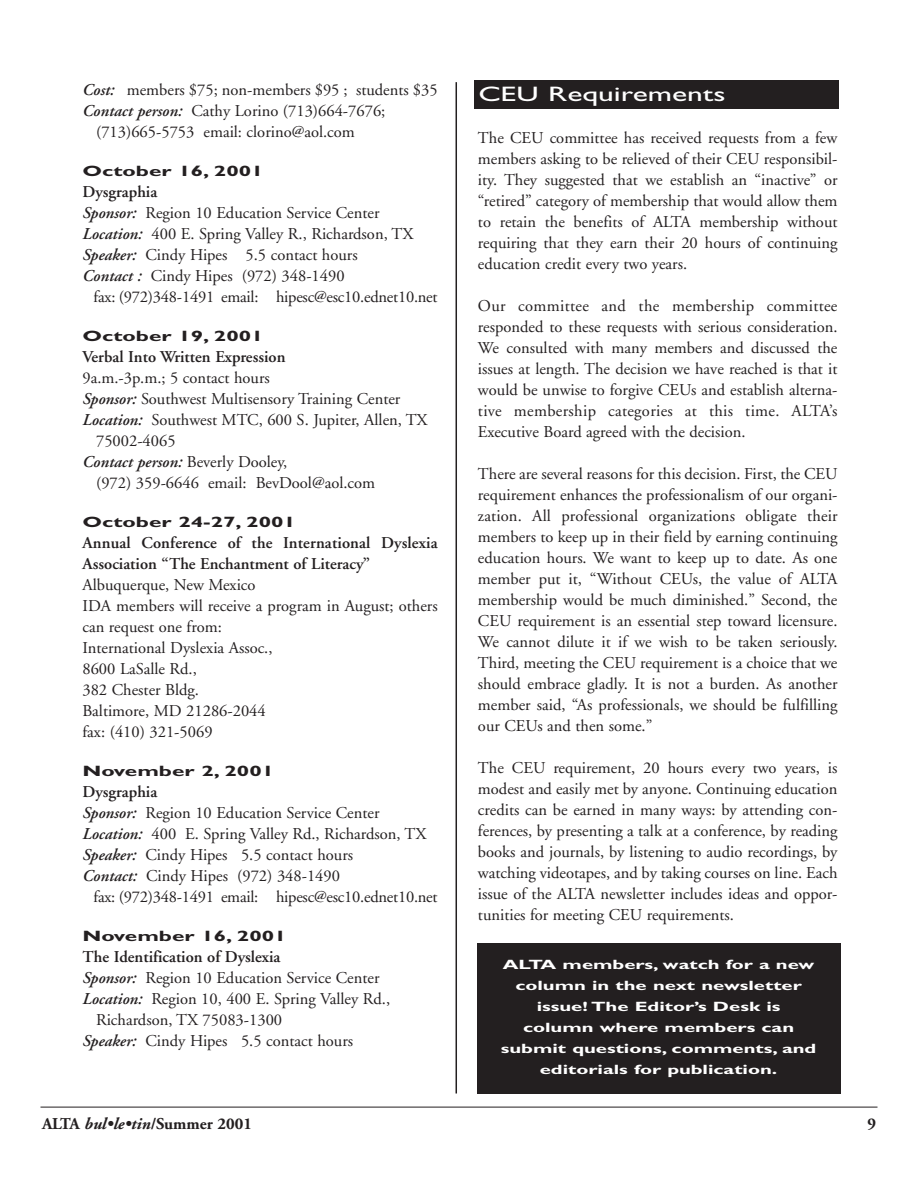
<style>
.page{position:relative;width:918px;height:1188px;background:#fff}
.page>*{position:absolute;margin:0;border:0;box-sizing:border-box;transform-origin:0 0}
.t1{font:21px "Gill Sans";color:#fff;scale:1.5 1}
.t2{font:16.5px/21px "Adobe Garamond";color:#231f20;text-align:justify}
.t3{font:600 16.5px/21px "Adobe Garamond";color:#231f20}
.t4{font:italic 600 16.5px "Adobe Garamond";color:#231f20}
.t5{font:700 16.5px "Adobe Garamond";color:#231f20}
.t6{font:700 15px "Gill Sans";color:#231f20;scale:1.5 1}
.t7{font:700 13.5px/21px "Gill Sans";color:#fff;text-align:center;scale:1.5 1}
.s1{font-weight:600;font-style:italic}
.s2{font-weight:600}
.s3{font-weight:400;font-style:normal}
.s4{font-style:italic}
</style>
<div class="page">
<div style="left:474px;top:80px;width:365px;height:29px;background:#231f20"></div>
<hr style="left:40px;top:1107px;width:838px;height:1px;background:#231f20">
<hr style="left:456px;top:82px;width:1px;height:1012px;background:#231f20">
<div style="left:477px;top:943px;width:363px;height:151px;background:#231f20"></div>
<p class="t2" style="left:83px;top:81px;width:357px"><span class="s1">Cost:</span> members $75; non-members $95 ; students $35</p>
<p class="t2" style="left:83px;top:102px;width:304px"><span class="s1">Contact person:</span> Cathy Lorino (713)664-7676;</p>
<p class="t2" style="left:96px;top:123px;width:260px">(713)665-5753 email: clorino@aol.com</p>
<p class="t6" style="left:82px;top:166px;width:122px">October 16, 2001</p>
<p class="t2" style="left:82px;top:183px;width:332px;text-align:left"><span class="s2">Dysgraphia<br></span><span class="s1">Sponsor:</span> Region 10 Education Service Center <span class="s1">Location:</span> 400 E. Spring Valley R., Richardson, TX <span class="s1">Speaker:</span> Cindy Hipes 5.5 contact hours<br><span class="s1">Contact :</span> Cindy Hipes (972) 348-1490</p>
<p class="t2" style="left:94px;top:288px;width:345px">fax: (972)348-1491 email: hipesc@esc10.ednet10.net</p>
<p class="t6" style="left:82px;top:331px;width:122px">October 19, 2001</p>
<p class="t3" style="left:82px;top:348px;width:204px">Verbal Into Written Expression</p>
<p class="t2" style="left:82px;top:369px;width:189px">9a.m.-3p.m.; 5 contact hours</p>
<p class="t2" style="left:82px;top:390px;width:319px"><span class="s1">Sponsor:</span> Southwest Multisensory Training Center</p>
<p class="t2" style="left:82px;top:411px;width:347px"><span class="s1">Location:</span> Southwest MTC, 600 S. Jupiter, Allen, TX</p>
<p class="t2" style="left:96px;top:432px;width:81px">75002-4065</p>
<p class="t4" style="left:82px;top:455px;width:206px">Contact person: <span class="s3">Beverly Dooley,</span></p>
<p class="t2" style="left:96px;top:474px;width:281px">(972) 359-6646 email: BevDool@aol.com</p>
<p class="t6" style="left:82px;top:517px;width:144px">October 24-27, 2001</p>
<p class="t3" style="left:82px;top:534px;width:357px">Annual Conference of the International Dyslexia<br>Association “The Enchantment of Literacy”</p>
<p class="t2" style="left:82px;top:576px;width:357px;text-align:left">Albuquerque, New Mexico<br>IDA members will receive a program in August; others can request one from:<br>International Dyslexia Assoc.,<br>8600 LaSalle Rd.,<br>382 Chester Bldg.<br>Baltimore, MD 21286-2044<br>fax: (410) 321-5069</p>
<p class="t6" style="left:82px;top:766px;width:129px">November 2, 2001</p>
<p class="t2" style="left:82px;top:783px;width:345px;text-align:left"><span class="s2">Dysgraphia<br></span><span class="s1">Sponsor:</span> Region 10 Education Service Center <span class="s1">Location:</span> 400 E. Spring Valley Rd., Richardson, TX <span class="s1">Speaker:</span> Cindy Hipes 5.5 contact hours<br><span class="s1">Contact:</span> Cindy Hipes (972) 348-1490</p>
<p class="t2" style="left:93px;top:888px;width:346px">fax: (972)348-1491 email: hipesc@esc10.ednet10.net</p>
<p class="t6" style="left:82px;top:931px;width:138px">November 16, 2001</p>
<p class="t3" style="left:82px;top:948px;width:200px">The Identification of Dyslexia</p>
<p class="t2" style="left:82px;top:969px;width:299px"><span class="s1">Sponsor:</span> Region 10 Education Service Center</p>
<p class="t2" style="left:82px;top:990px;width:309px"><span class="s1">Location:</span> Region 10, 400 E. Spring Valley Rd.,</p>
<p class="t2" style="left:96px;top:1011px;width:188px">Richardson, TX 75083-1300</p>
<p class="t2" style="left:82px;top:1032px;width:272px"><span class="s1">Speaker:</span> Cindy Hipes 5.5 contact hours</p>
<p class="t1" style="left:478px;top:86px;width:166px">CEU Requirements</p>
<p class="t2" style="left:478px;top:129px;width:361px">The CEU committee has received requests from a few members asking to be relieved of their CEU responsibil&shy;ity. They suggested that we establish an “inactive” or “retired” category of membership that would allow them to retain the benefits of ALTA membership without requiring that they earn their 20 hours of continuing education credit every two years.</p>
<p class="t2" style="left:478px;top:297px;width:361px">Our committee and the membership committee responded to these requests with serious consideration.<br>We consulted with many members and discussed the issues at length. The decision we have reached is that it would be unwise to forgive CEUs and establish alterna&shy;tive membership categories at this time. ALTA’s Executive Board agreed with the decision.</p>
<p class="t2" style="left:478px;top:465px;width:361px">There are several reasons for this decision. First, the CEU requirement enhances the professionalism of our organi&shy;zation. All professional organizations obligate their members to keep up in their field by earning continuing education hours. We want to keep up to date. As one member put it, “Without CEUs, the value of ALTA membership would be much diminished.” Second, the CEU requirement is an essential step toward licensure.<br>We cannot dilute it if we wish to be taken seriously.<br>Third, meeting the CEU requirement is a choice that we should embrace gladly. It is not a burden. As another member said, “As professionals, we should be fulfilling our CEUs and then some.”</p>
<p class="t2" style="left:478px;top:759px;width:361px">The CEU requirement, 20 hours every two years, is modest and easily met by anyone. Continuing education credits can be earned in many ways: by attending con&shy;ferences, by presenting a talk at a conference, by reading books and journals, by listening to audio recordings, by watching videotapes, and by taking courses on line. Each issue of the ALTA newsletter includes ideas and oppor&shy;tunities for meeting CEU requirements.</p>
<p class="t7" style="left:501px;top:955px;width:212px">ALTA members, watch for a new column in the next newsletter issue! The Editor’s Desk is column where members can submit questions, comments, and editorials for publication.</p>
<p class="t5" style="left:42px;top:1117px;width:211px">ALTA <span class="s4">bul•le•tin</span>/Summer 2001</p>
<p class="t5" style="left:867px;top:1117px;width:10px">9</p>
</div>
